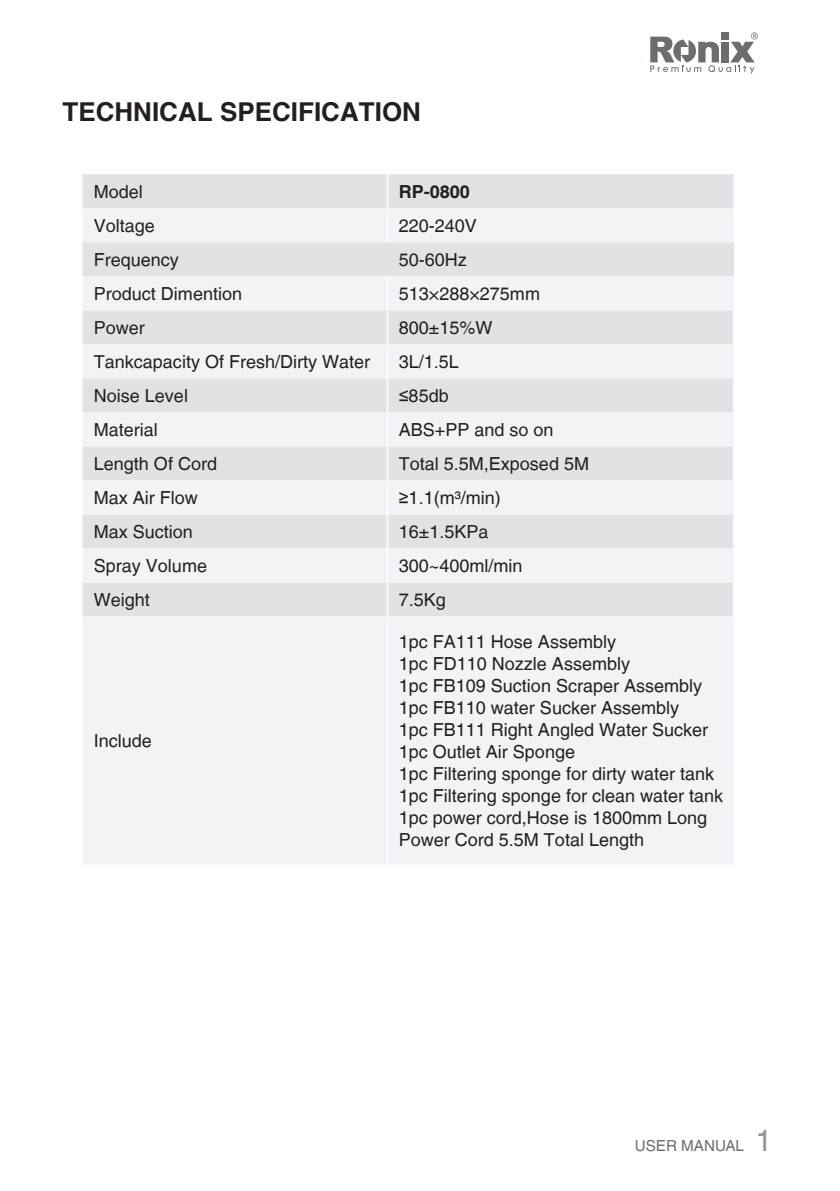
<style>
.page{position:relative;width:840px;height:1191px;background:#fff}
.page>*{position:absolute;margin:0;border:0;box-sizing:border-box;transform-origin:0 0}
.t1{font:700 26px "Helvetica LT";color:#231f20}
.t2{font:18px/22px "Helvetica LT";color:#231f20}
.t3{font:700 18px "Helvetica LT";color:#231f20}
.t4{font:15.2px "Helvetica LT";color:#6c6d70}
.s1{font-family:"Arial"}
.s2{font-size:30px;color:#939598}
</style>
<div class="page">
<svg style="left:650px;top:32px;width:107px;height:42px"></svg>
<div style="left:720px;top:32px;width:8px;height:7px;background:#6c6d70"></div>
<div style="left:82px;top:174px;width:651px;height:34px;background:#e1e2e4"></div>
<svg style="left:82px;top:208px;width:651px;height:656px;fill:#f2f3f4"></svg>
<hr style="left:386px;top:174px;width:2px;height:34px;background:#fff">
<hr style="left:386px;top:208px;width:2px;height:34px;background:#fff">
<hr style="left:386px;top:276px;width:2px;height:34px;background:#fff">
<hr style="left:386px;top:344px;width:2px;height:34px;background:#fff">
<hr style="left:386px;top:412px;width:2px;height:34px;background:#fff">
<hr style="left:386px;top:480px;width:2px;height:34px;background:#fff">
<hr style="left:386px;top:548px;width:2px;height:34px;background:#fff">
<hr style="left:386px;top:616px;width:2px;height:248px;background:#fff">
<hr style="left:732px;top:310px;width:2px;height:34px;background:#fff">
<hr style="left:386px;top:310px;width:2px;height:34px;background:#fff">
<hr style="left:732px;top:378px;width:2px;height:34px;background:#fff">
<hr style="left:386px;top:378px;width:2px;height:34px;background:#fff">
<hr style="left:732px;top:446px;width:2px;height:34px;background:#fff">
<hr style="left:386px;top:446px;width:2px;height:34px;background:#fff">
<hr style="left:732px;top:514px;width:2px;height:34px;background:#fff">
<hr style="left:386px;top:514px;width:2px;height:34px;background:#fff">
<hr style="left:732px;top:582px;width:2px;height:34px;background:#fff">
<hr style="left:386px;top:582px;width:2px;height:34px;background:#fff">
<h1 class="t1" style="left:62px;top:96px;width:360px">TECHNICAL SPECIFICATION</h1>
<p class="t2" style="left:94px;top:180px;width:51px">Model</p>
<p class="t3" style="left:398px;top:180px;width:73px">RP-0800</p>
<p class="t2" style="left:94px;top:214px;width:63px">Voltage</p>
<p class="t2" style="left:398px;top:214px;width:80px">220-240V</p>
<p class="t2" style="left:94px;top:248px;width:87px">Frequency</p>
<p class="t2" style="left:398px;top:248px;width:70px">50-60Hz</p>
<p class="t2" style="left:94px;top:282px;width:150px">Product Dimention</p>
<p class="t2" style="left:398px;top:282px;width:143px">513×288×275mm</p>
<p class="t2" style="left:94px;top:316px;width:53px">Power</p>
<p class="t2" style="left:398px;top:316px;width:95px">800±15%W</p>
<p class="t2" style="left:94px;top:350px;width:278px">Tankcapacity Of Fresh/Dirty Water</p>
<p class="t2" style="left:398px;top:350px;width:62px">3L/1.5L</p>
<p class="t2" style="left:94px;top:384px;width:96px">Noise Level</p>
<p class="t2" style="left:398px;top:384px;width:51px"><span class="s1">≤</span>85db</p>
<p class="t2" style="left:94px;top:418px;width:66px">Material</p>
<p class="t2" style="left:398px;top:418px;width:156px">ABS+PP and so on</p>
<p class="t2" style="left:94px;top:452px;width:125px">Length Of Cord</p>
<p class="t2" style="left:398px;top:452px;width:192px">Total 5.5M,Exposed 5M</p>
<p class="t2" style="left:94px;top:486px;width:106px">Max Air Flow</p>
<p class="t2" style="left:398px;top:486px;width:103px"><span class="s1">≥</span>1.1(m³/min)</p>
<p class="t2" style="left:94px;top:520px;width:101px">Max Suction</p>
<p class="t2" style="left:398px;top:520px;width:91px">16±1.5KPa</p>
<p class="t2" style="left:94px;top:554px;width:115px">Spray Volume</p>
<p class="t2" style="left:398px;top:554px;width:125px">300~400ml/min</p>
<p class="t2" style="left:94px;top:588px;width:58px">Weight</p>
<p class="t2" style="left:398px;top:588px;width:49px">7.5Kg</p>
<p class="t2" style="left:94px;top:730px;width:60px">Include</p>
<p class="t2" style="left:398px;top:631px;width:326px">1pc FA111 Hose Assembly<br>1pc FD110 Nozzle Assembly<br>1pc FB109 Suction Scraper Assembly<br>1pc FB110 water Sucker Assembly<br>1pc FB111 Right Angled Water Sucker<br>1pc Outlet Air Sponge<br>1pc Filtering sponge for dirty water tank<br>1pc Filtering sponge for clean water tank<br>1pc power cord,Hose is 1800mm Long<br>Power Cord 5.5M Total Length</p>
<p class="t4" style="left:634px;top:1137px;width:139px">USER MANUAL <span class="s2">1</span></p>
</div>
